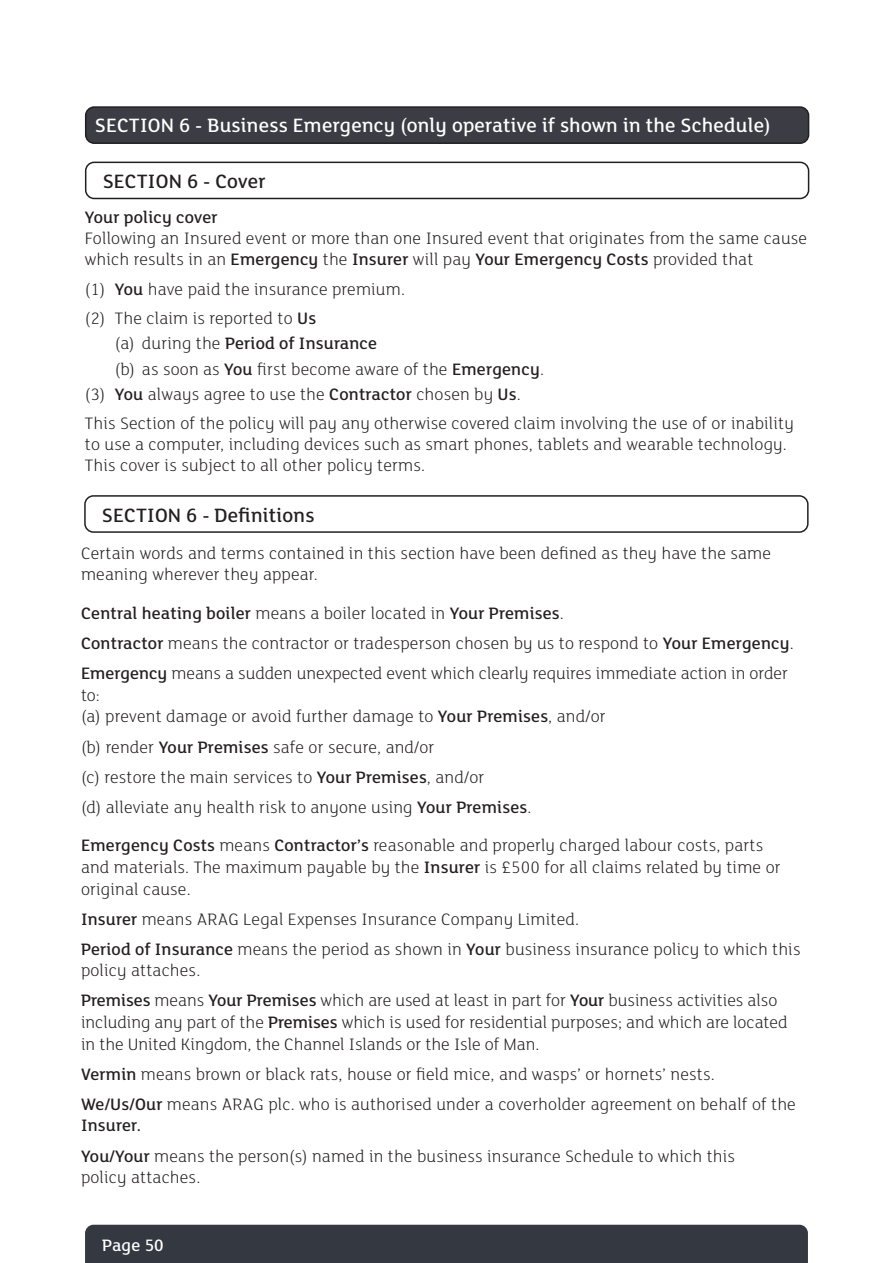
<style>
.page{position:relative;width:893px;height:1263px;background:#fff}
.page>*{position:absolute;margin:0;border:0;box-sizing:border-box;transform-origin:0 0}
.t1{font:500 21px "FS Lola";letter-spacing:.01em;color:#fff}
.t2{font:500 21px "FS Lola";letter-spacing:.01em;color:#231f20}
.t3{font:300 18px/30.2px "FS Lola";letter-spacing:.01em;color:#231f20}
.t4{font:500 18px "FS Lola";letter-spacing:.01em;color:#231f20}
.t5{font:500 18px "FS Lola";letter-spacing:.01em;color:#fff}
.s1{font-weight:500}
.s2{font-weight:300}
</style>
<div class="page">
<div style="left:85px;top:1225px;width:723px;height:38px;background:#343840"></div>
<div style="left:86px;top:107px;width:723px;height:36px;background:#3b3c44;border-radius:9px"></div>
<div style="left:85px;top:106px;width:724px;height:38px;border:2px solid #231f20;border-radius:9px"></div>
<div style="left:84px;top:495px;width:725px;height:38px;border:2px solid #231f20;border-radius:9px"></div>
<div style="left:85px;top:162px;width:724px;height:37px;border:2px solid #231f20;border-radius:9px"></div>
<p class="t1" style="left:95px;top:112px;width:677px">SECTION 6 - Business Emergency (only operative if shown in the Schedule)</p>
<p class="t2" style="left:103px;top:168px;width:165px">SECTION 6 - Cover</p>
<p class="t4" style="left:85px;top:206px;width:134px">Your policy cover</p>
<p class="t3" style="left:85px;top:227px;width:724px;line-height:21px">Following an Insured event or more than one Insured event that originates from the same cause which results in an <span class="s1">Emergency</span> the <span class="s1">Insurer</span> will pay <span class="s1">Your Emergency Costs</span> provided that</p>
<p class="t3" style="left:85px;top:273px;width:322px;line-height:29.5px">(1) <span class="s1">You</span> have paid the insurance premium. (2) The claim is reported to <span class="s1">Us</span></p>
<p class="t4" style="left:115px;top:332px;width:264px"><span class="s2">(a) during the</span> Period of Insurance</p>
<p class="t3" style="left:115px;top:353px;width:431px">(b) as soon as <span class="s1">You</span> first become aware of the <span class="s1">Emergency</span>.</p>
<p class="t3" style="left:85px;top:378px;width:437px">(3) <span class="s1">You</span> always agree to use the <span class="s1">Contractor</span> chosen by <span class="s1">Us</span>.</p>
<p class="t3" style="left:85px;top:412px;width:710px;line-height:21px">This Section of the policy will pay any otherwise covered claim involving the use of or inability to use a computer, including devices such as smart phones, tablets and wearable technology.<br>This cover is subject to all other policy terms.</p>
<p class="t2" style="left:102px;top:501px;width:214px">SECTION 6 - Definitions</p>
<p class="t3" style="left:81px;top:541px;width:691px;line-height:21.6px">Certain words and terms contained in this section have been defined as they have the same meaning wherever they appear.</p>
<p class="t3" style="left:81px;top:597px;width:714px"><span class="s1">Central heating boiler</span> means a boiler located in <span class="s1">Your Premises</span>.<br><span class="s1">Contractor</span> means the contractor or tradesperson chosen by us to respond to <span class="s1">Your Emergency</span>.<br><span class="s1">Emergency</span> means a sudden unexpected event which clearly requires immediate action in order</p>
<p class="t3" style="left:81px;top:683px;width:526px;line-height:21.6px">to:<br>(a) prevent damage or avoid further damage to <span class="s1">Your Premises</span>, and/or</p>
<p class="t3" style="left:81px;top:731px;width:452px">(b) render <span class="s1">Your Premises</span> safe or secure, and/or<br>(c) restore the main services to <span class="s1">Your Premises</span>, and/or<br>(d) alleviate any health risk to anyone using <span class="s1">Your Premises</span>.</p>
<p class="t3" style="left:81px;top:834px;width:701px;line-height:21.6px"><span class="s1">Emergency Costs</span> means <span class="s1">Contractor’s</span> reasonable and properly charged labour costs, parts and materials. The maximum payable by the <span class="s1">Insurer</span> is £500 for all claims related by time or original cause.</p>
<p class="t3" style="left:81px;top:903px;width:721px"><span class="s1">Insurer</span> means ARAG Legal Expenses Insurance Company Limited.<br><span class="s1">Period of Insurance</span> means the period as shown in <span class="s1">Your</span> business insurance policy to which this</p>
<p class="t3" style="left:81px;top:955px;width:698px">policy attaches.<br><span class="s1">Premises</span> means <span class="s1">Your Premises</span> which are used at least in part for <span class="s1">Your</span> business activities also</p>
<p class="t3" style="left:81px;top:1011px;width:708px;line-height:21.6px">including any part of the <span class="s1">Premises</span> which is used for residential purposes; and which are located in the United Kingdom, the Channel Islands or the Isle of Man.</p>
<p class="t3" style="left:81px;top:1058px;width:716px"><span class="s1">Vermin</span> means brown or black rats, house or field mice, and wasps’ or hornets’ nests.<br><span class="s1">We/Us/Our</span> means ARAG plc. who is authorised under a coverholder agreement on behalf of the</p>
<p class="t3" style="left:81px;top:1110px;width:655px"><span class="s1">Insurer.<br>You/Your</span> means the person(s) named in the business insurance Schedule to which this</p>
<p class="t3" style="left:81px;top:1161px;width:121px">policy attaches.</p>
<p class="t5" style="left:102px;top:1233px;width:63px">Page 50</p>
</div>
